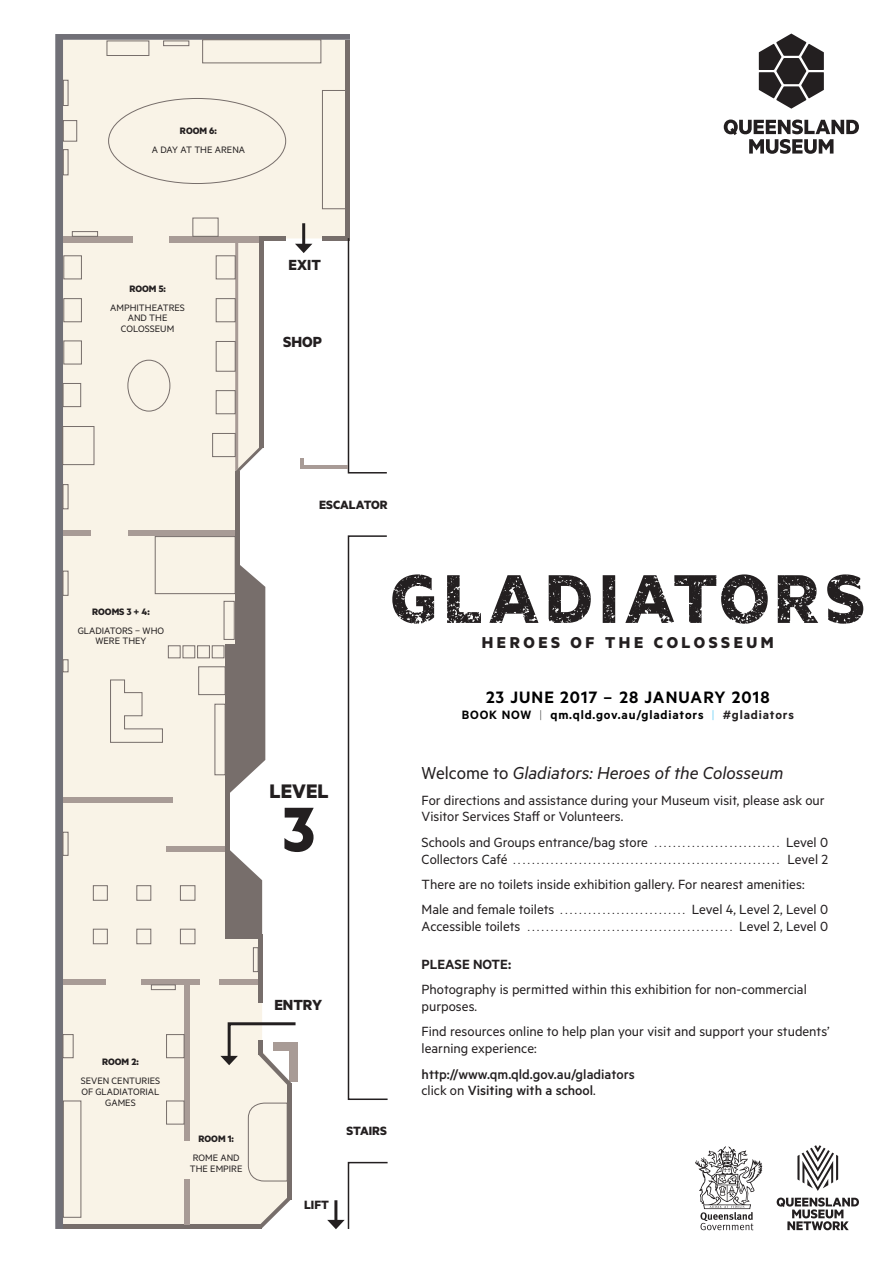
<style>
.page{position:relative;width:893px;height:1263px;background:#fff}
.page>*{position:absolute;margin:0;border:0;box-sizing:border-box;transform-origin:0 0}
.t1{font:700 70.95px "Metric";color:#231f20}
.t2{font:700 22.05px "Metric";color:#231f20}
.BODY_TEXT_WITH_TAB{font:italic 19.5px "Metric";color:#231f20}
.t3{font:600 18.6px "Metric";letter-spacing:.06em;color:#000001}
.t4{font:700 17.7px "Metric";letter-spacing:.2em;color:#231f20}
.t5{font:700 16.5px "Metric";color:#231f20}
.BODY_TEXT_WITH_TAB-2{font:15px/16.8px "Metric";color:#231f20}
.BODY_TEXT_WITH_TAB-3{font:500 15px/16.8px "Metric";color:#231f20}
.BODY_TEXT_WITH_TAB-4{font:600 15px "Metric";color:#231f20}
.t6{font:600 13.65px "Metric";letter-spacing:.06em;color:#000001}
.t7{font:700 13.5px "Metric";color:#231f20}
.BODY_TEXT_WITH_TAB-5{font:12px "Metric";color:#231f20}
.t8{font:10.5px/10.5px "Metric";color:#231f20;text-align:center}
.t9{font:700 10.5px "Metric";color:#231f20}
.s1{font-weight:100}
.s2{font-weight:100;color:#00aeef}
.s3{color:#231f20}
.s4{font-style:normal}
.s5{font-size:12px}
.s6{font-size:15px}
.s7{font-weight:400}
</style>
<div class="page">
<svg style="left:55px;top:34px;width:295px;height:1195px;fill:#f9f3e7"></svg>
<svg style="left:259px;top:1197px;width:32px;height:32px"></svg>
<svg style="left:347px;top:237px;width:40px;height:237px"></svg>
<svg style="left:220px;top:1021px;width:79px;height:64px"></svg>
<svg style="left:327px;top:1161px;width:61px;height:69px"></svg>
<hr style="left:302px;top:223px;width:3px;height:23px;background:#231f20">
<svg style="left:295px;top:244px;width:17px;height:9px"></svg>
<svg style="left:724px;top:120px;width:135px;height:34px"></svg>
<svg style="left:759px;top:34px;width:65px;height:75px"></svg>
<svg style="left:695px;top:1146px;width:67px;height:84px"></svg>
<svg style="left:777px;top:1197px;width:82px;height:33px"></svg>
<svg style="left:797px;top:1145px;width:41px;height:46px"></svg>
<svg style="left:300px;top:458px;width:3px;height:7px"></svg>
<hr style="left:300px;top:465px;width:48px;height:3px;background:#a89b96">
<svg style="left:347px;top:535px;width:87px;height:566px"></svg>
<svg style="left:447px;top:575px;width:34px;height:48px"></svg>
<svg style="left:489px;top:575px;width:49px;height:48px"></svg>
<svg style="left:549px;top:575px;width:42px;height:48px"></svg>
<svg style="left:603px;top:575px;width:12px;height:48px"></svg>
<svg style="left:625px;top:574px;width:143px;height:50px"></svg>
<svg style="left:778px;top:575px;width:40px;height:48px"></svg>
<svg style="left:827px;top:574px;width:36px;height:50px"></svg>
<div style="left:63px;top:236px;width:69px;height:6px;background:#a89b96"></div>
<div style="left:170px;top:236px;width:89px;height:6px;background:#a89b96"></div>
<svg style="left:235px;top:242px;width:28px;height:229px;background:#ded7ce"></svg>
<div style="left:63px;top:980px;width:42px;height:5px;background:#a89b96"></div>
<div style="left:63px;top:798px;width:109px;height:5px;background:#a89b96"></div>
<div style="left:63px;top:531px;width:28px;height:5px;background:#a89b96"></div>
<div style="left:128px;top:531px;width:107px;height:5px;background:#a89b96"></div>
<div style="left:166px;top:847px;width:59px;height:5px;background:#a89b96"></div>
<div style="left:141px;top:980px;width:59px;height:5px;background:#a89b96"></div>
<div style="left:184px;top:982px;width:5px;height:159px;background:#a89b96"></div>
<div style="left:184px;top:1179px;width:5px;height:45px;background:#a89b96"></div>
<div style="left:219px;top:980px;width:39px;height:5px;background:#a89b96"></div>
<div style="left:155px;top:536px;width:81px;height:58px;border:1px solid #776e6b"></div>
<svg style="left:226px;top:847px;width:36px;height:88px"></svg>
<svg style="left:228px;top:563px;width:37px;height:231px;background:#8c8581"></svg>
<svg style="left:248px;top:1102px;width:40px;height:80px;background:#efe9dd"></svg>
<div style="left:63px;top:1100px;width:18px;height:118px;border:1px solid #776e6b"></div>
<div style="left:63px;top:1034px;width:11px;height:24px;border:1px solid #776e6b"></div>
<div style="left:166px;top:1100px;width:18px;height:24px;border:1px solid #776e6b"></div>
<div style="left:166px;top:1034px;width:18px;height:24px;border:1px solid #776e6b"></div>
<div style="left:93px;top:885px;width:15px;height:16px;border:1px solid #776e6b"></div>
<svg style="left:110px;top:679px;width:53px;height:64px;background:#eee8dd"></svg>
<div style="left:168px;top:645px;width:13px;height:13px;border:1px solid #776e6b"></div>
<div style="left:63px;top:659px;width:5px;height:13px;border:1px solid #776e6b"></div>
<div style="left:183px;top:645px;width:12px;height:13px;border:1px solid #776e6b"></div>
<div style="left:197px;top:645px;width:13px;height:13px;border:1px solid #776e6b"></div>
<div style="left:212px;top:645px;width:12px;height:13px;border:1px solid #776e6b"></div>
<div style="left:198px;top:666px;width:27px;height:29px;border:1px solid #776e6b"></div>
<div style="left:224px;top:601px;width:11px;height:39px;border:1px solid #776e6b"></div>
<div style="left:93px;top:929px;width:15px;height:15px;border:1px solid #776e6b"></div>
<div style="left:136px;top:885px;width:15px;height:16px;border:1px solid #776e6b"></div>
<div style="left:136px;top:929px;width:15px;height:15px;border:1px solid #776e6b"></div>
<div style="left:151px;top:984px;width:25px;height:6px;border:1px solid #776e6b"></div>
<div style="left:253px;top:947px;width:5px;height:25px;border:1px solid #776e6b"></div>
<div style="left:180px;top:885px;width:15px;height:16px;border:1px solid #776e6b"></div>
<div style="left:180px;top:929px;width:15px;height:15px;border:1px solid #776e6b"></div>
<div style="left:62px;top:426px;width:32px;height:39px;border:1px solid #776e6b"></div>
<div style="left:63px;top:383px;width:18px;height:24px;border:1px solid #776e6b"></div>
<div style="left:216px;top:390px;width:20px;height:24px;border:1px solid #776e6b"></div>
<div style="left:212px;top:433px;width:24px;height:24px;border:1px solid #776e6b"></div>
<div style="left:63px;top:340px;width:19px;height:24px;border:1px solid #776e6b"></div>
<div style="left:216px;top:341px;width:20px;height:31px;border:1px solid #776e6b"></div>
<div style="left:63px;top:298px;width:19px;height:24px;border:1px solid #776e6b"></div>
<div style="left:63px;top:255px;width:19px;height:24px;border:1px solid #776e6b"></div>
<div style="left:216px;top:255px;width:20px;height:24px;border:1px solid #776e6b"></div>
<div style="left:192px;top:218px;width:26px;height:19px;border:1px solid #776e6b"></div>
<div style="left:202px;top:39px;width:119px;height:24px;border:1px solid #776e6b"></div>
<div style="left:322px;top:90px;width:24px;height:119px;border:1px solid #776e6b"></div>
<div style="left:72px;top:231px;width:26px;height:6px;border:1px solid #776e6b"></div>
<div style="left:63px;top:149px;width:5px;height:26px;border:1px solid #776e6b"></div>
<div style="left:63px;top:80px;width:5px;height:26px;border:1px solid #776e6b"></div>
<div style="left:63px;top:120px;width:14px;height:22px;border:1px solid #776e6b"></div>
<div style="left:216px;top:298px;width:20px;height:24px;border:1px solid #776e6b"></div>
<div style="left:128px;top:360px;width:42px;height:51px;border:1px solid #776e6b;border-radius:50%"></div>
<div style="left:163px;top:41px;width:26px;height:5px;border:1px solid #776e6b"></div>
<div style="left:107px;top:41px;width:42px;height:15px;border:1px solid #776e6b"></div>
<p class="t9" style="left:180px;top:125px;width:39px">ROOM 6:</p>
<p class="t8" style="left:152px;top:145px;width:95px">A DAY AT THE ARENA</p>
<p class="t9" style="left:129px;top:282px;width:38px">ROOM 5:</p>
<p class="t8" style="left:110px;top:302px;width:76px">AMPHITHEATRES<br>AND THE<br>COLOSSEUM</p>
<p class="t5" style="left:289px;top:255px;width:34px">EXIT</p>
<p class="t5" style="left:283px;top:332px;width:40px">SHOP</p>
<p class="t7" style="left:319px;top:496px;width:70px">ESCALATOR</p>
<p class="t9" style="left:92px;top:605px;width:59px">ROOMS 3 + 4:</p>
<p class="t8" style="left:78px;top:625px;width:88px">GLADIATORS – WHO<br>WERE THEY</p>
<h2 class="t2" style="left:269px;top:777px;width:61px">LEVEL</h2>
<h1 class="t1" style="left:283px;top:786px;width:34px">3</h1>
<p class="t9" style="left:102px;top:1056px;width:38px">ROOM 2:</p>
<p class="t8" style="left:81px;top:1075px;width:81px">SEVEN CENTURIES<br>OF GLADIATORIAL<br>GAMES</p>
<p class="t9" style="left:198px;top:1132px;width:37px">ROOM 1:</p>
<p class="t8" style="left:190px;top:1152px;width:54px;text-align:left">ROME AND<br>THE EMPIRE</p>
<p class="t5" style="left:274px;top:995px;width:49px">ENTRY</p>
<p class="t7" style="left:347px;top:1123px;width:42px">STAIRS</p>
<p class="t7" style="left:304px;top:1196px;width:26px">LIFT</p>
<p class="t4" style="left:482px;top:632px;width:293px">HEROES OF THE COLOSSEUM</p>
<p class="t3" style="left:486px;top:686px;width:285px">23 JUNE 2017 – 28 JANUARY 2018</p>
<p class="t6" style="left:462px;top:707px;width:334px">BOOK NOW <span class="s1">|</span> qm.qld.gov.au/gladiators <span class="s2">|</span> <span class="s3">#gladiators</span></p>
<p class="BODY_TEXT_WITH_TAB" style="left:422px;top:762px;width:363px"><span class="s4">Welcome to</span> Gladiators: Heroes of the Colosseum</p>
<p class="BODY_TEXT_WITH_TAB-2" style="left:422px;top:791px;width:405px">For directions and assistance during your Museum visit, please ask our<br>Visitor Services Staff or Volunteers.</p>
<p class="BODY_TEXT_WITH_TAB-2" style="left:422px;top:833px;width:234px">Schools and Groups entrance/bag store <span class="s5">............................</span></p>
<p class="BODY_TEXT_WITH_TAB-2" style="left:786px;top:833px;width:44px">Level 0</p>
<p class="BODY_TEXT_WITH_TAB-5" style="left:422px;top:853px;width:93px"><span class="s6">Collectors Café</span> .........................................................</p>
<p class="BODY_TEXT_WITH_TAB-2" style="left:787px;top:850px;width:42px">Level 2</p>
<p class="BODY_TEXT_WITH_TAB-2" style="left:422px;top:875px;width:384px">There are no toilets inside exhibition gallery. For nearest amenities:</p>
<p class="BODY_TEXT_WITH_TAB-5" style="left:422px;top:903px;width:140px"><span class="s6">Male and female toilets</span> ............................</p>
<p class="BODY_TEXT_WITH_TAB-2" style="left:692px;top:900px;width:138px">Level 4, Level 2, Level 0</p>
<p class="BODY_TEXT_WITH_TAB-5" style="left:422px;top:920px;width:106px"><span class="s6">Accessible toilets</span> ............................................</p>
<p class="BODY_TEXT_WITH_TAB-2" style="left:739px;top:917px;width:90px">Level 2, Level 0</p>
<p class="BODY_TEXT_WITH_TAB-4" style="left:422px;top:955px;width:91px">PLEASE NOTE:</p>
<p class="BODY_TEXT_WITH_TAB-2" style="left:422px;top:981px;width:387px">Photography is permitted within this exhibition for non-commercial purposes.</p>
<p class="BODY_TEXT_WITH_TAB-2" style="left:422px;top:1023px;width:410px">Find resources online to help plan your visit and support your students’ learning experience:</p>
<p class="BODY_TEXT_WITH_TAB-3" style="left:422px;top:1065px;width:215px">http://www.qm.qld.gov.au/gladiators <span class="s7">click on</span> Visiting with a school<span class="s7">.</span></p>
</div>
